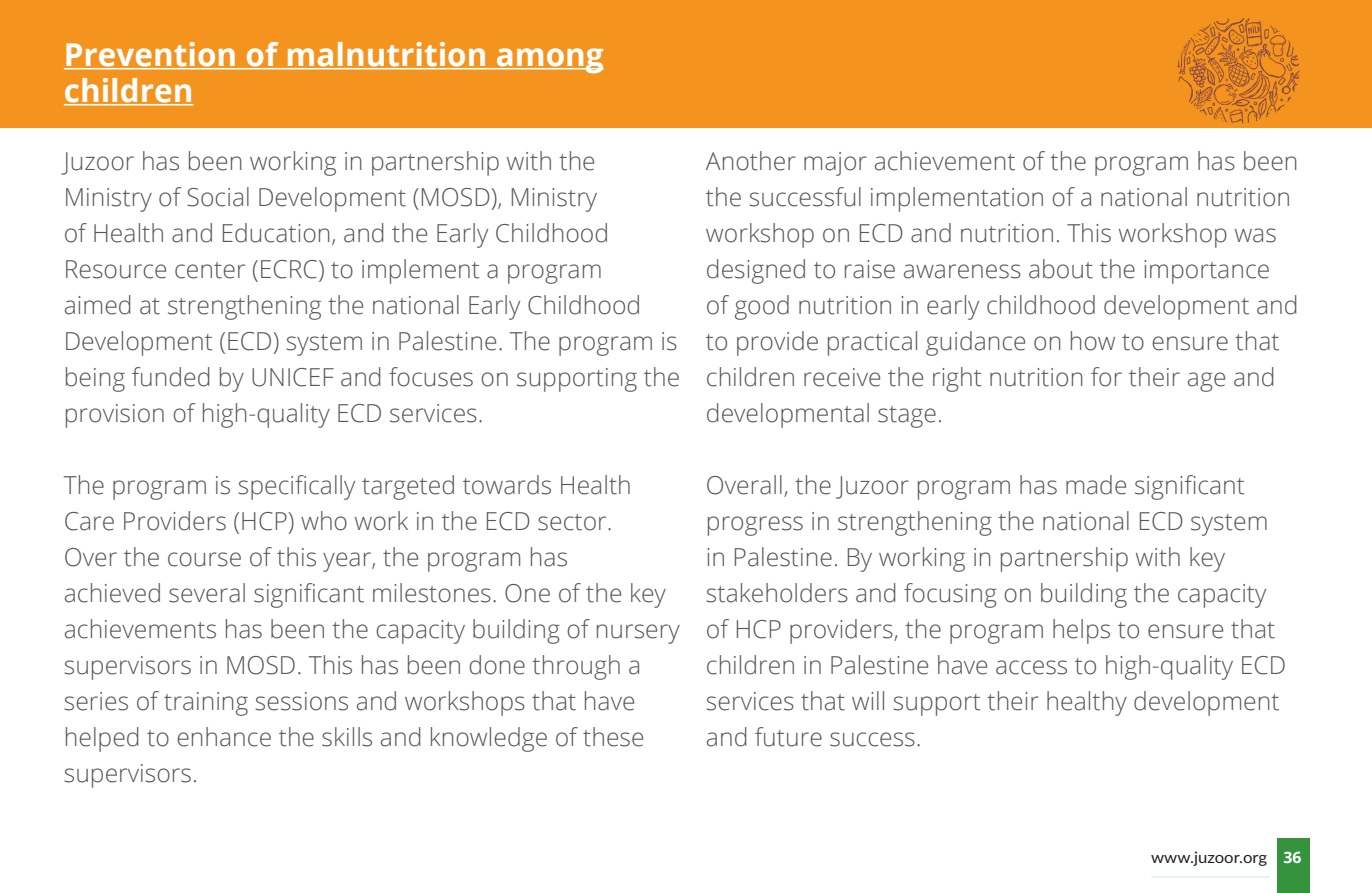
<style>
.page{position:relative;width:1372px;height:893px;background:#fff}
.page>*{position:absolute;margin:0;border:0;box-sizing:border-box;transform-origin:0 0}
.t1{font:700 31.5px "Open Sans";color:#fff}
.t2{font:300 24.75px/36px "Open Sans";color:#57585a}
.t3{font:15.75px "Lato";color:#231f20;scale:1.06 1}
.s1{font-family:"Open Sans";font-weight:700;color:#fff}
</style>
<div class="page">
<div style="left:1277px;top:839px;width:32px;height:54px;background:#34933c"></div>
<div style="left:0;top:0;width:1371px;height:128px;background:#f4931e"></div>
<hr style="left:64px;top:68px;width:539px;height:1px;background:#fff">
<hr style="left:64px;top:104px;width:129px;height:1px;background:#fff">
<img style="left:1177px;top:18px;width:122px;height:105px">
<p class="t1" style="left:64px;top:33px;width:541px">Prevention of malnutrition among</p>
<p class="t1" style="left:64px;top:69px;width:131px">children</p>
<p class="t2" style="left:64px;top:142px;width:618px">Juzoor has been working in partnership with the Ministry of Social Development (MOSD), Ministry<br>of Health and Education, and the Early Childhood Resource center (ECRC) to implement a program<br>aimed at strengthening the national Early Childhood Development (ECD) system in Palestine. The program is being funded by UNICEF and focuses on supporting the provision of high-quality ECD services.</p>
<p class="t2" style="left:64px;top:466px;width:617px">The program is specifically targeted towards Health Care Providers (HCP) who work in the ECD sector.<br>Over the course of this year, the program has<br>achieved several significant milestones. One of the key achievements has been the capacity building of nursery supervisors in MOSD. This has been done through a series of training sessions and workshops that have helped to enhance the skills and knowledge of these supervisors.</p>
<p class="t2" style="left:706px;top:142px;width:594px">Another major achievement of the program has been the successful implementation of a national nutrition workshop on ECD and nutrition. This workshop was designed to raise awareness about the importance<br>of good nutrition in early childhood development and to provide practical guidance on how to ensure that children receive the right nutrition for their age and developmental stage.</p>
<p class="t2" style="left:706px;top:466px;width:581px">Overall, the Juzoor program has made significant progress in strengthening the national ECD system in Palestine. By working in partnership with key stakeholders and focusing on building the capacity of HCP providers, the program helps to ensure that children in Palestine have access to high-quality ECD services that will support their healthy development and future success.</p>
<p class="t3" style="left:1151px;top:846px;width:143px">www.juzoor.org <span class="s1">36</span></p>
</div>
